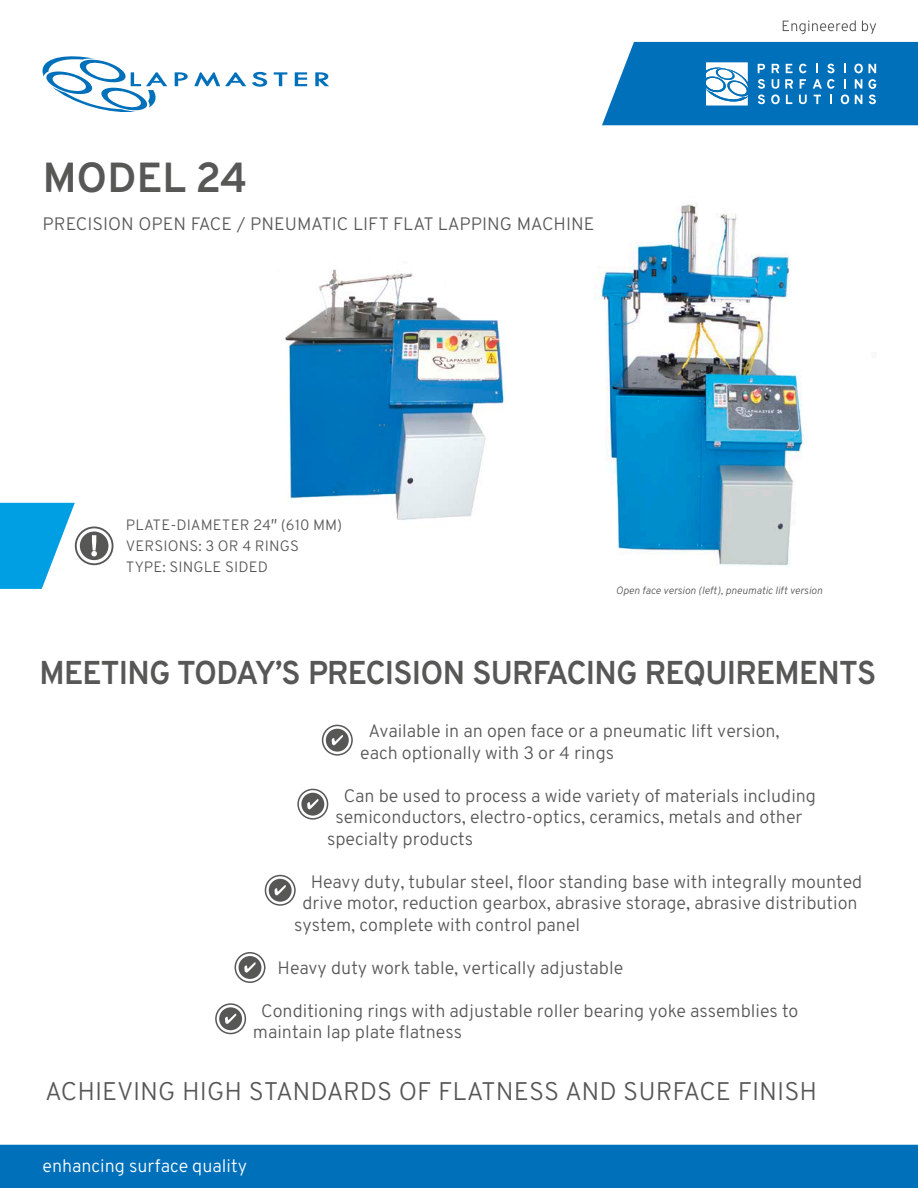
<style>
.page{position:relative;width:918px;height:1188px;background:#fff}
.page>*{position:absolute;margin:0;border:0;box-sizing:border-box;transform-origin:0 0}
.t1{font:700 42px "Overpass";color:#575756}
.t2{font:700 33px "Overpass";letter-spacing:-.025em;color:#575756;scale:.95 1}
.t3{font:300 25.5px "Overpass";color:#575756}
.t4{font:300 18px/21.6px "Overpass";color:#575756}
.t5{font:300 18px "Overpass";color:#fff}
.t6{font:300 15px/21px "Overpass";letter-spacing:.01em;color:#575756}
.t7{font:italic 300 10.5px "Overpass";color:#575756}
</style>
<div class="page">
<div style="left:0;top:1145px;width:918px;height:43px;background:#0070ba"></div>
<svg style="left:43px;top:56px;width:124px;height:56px"></svg>
<svg style="left:175px;top:72px;width:13px;height:14px"></svg>
<svg style="left:194px;top:72px;width:52px;height:14px"></svg>
<svg style="left:252px;top:72px;width:15px;height:15px"></svg>
<svg style="left:274px;top:72px;width:13px;height:14px"></svg>
<svg style="left:295px;top:72px;width:12px;height:14px"></svg>
<svg style="left:315px;top:72px;width:14px;height:14px"></svg>
<svg style="left:602px;top:42px;width:316px;height:83px;background:#2484c3"></svg>
<svg style="left:783px;top:20px;width:93px;height:14px"></svg>
<img style="left:285px;top:269px;width:221px;height:251px">
<img style="left:594px;top:204px;width:209px;height:362px">
<svg style="left:0;top:503px;width:75px;height:86px"></svg>
<svg style="left:75px;top:526px;width:39px;height:39px"></svg>
<svg style="left:78px;top:530px;width:32px;height:32px"></svg>
<div style="left:77px;top:528px;width:35px;height:35px;border:3px solid #fff;border-radius:50%"></div>
<svg style="left:91px;top:535px;width:6px;height:21px"></svg>
<svg style="left:235px;top:952px;width:30px;height:31px"></svg>
<div style="left:237px;top:955px;width:26px;height:25px;background:#575756;border-radius:50%"></div>
<div style="left:236px;top:954px;width:28px;height:27px;border:3px solid #fff;border-radius:50%"></div>
<svg style="left:244px;top:962px;width:12px;height:11px"></svg>
<svg style="left:265px;top:875px;width:31px;height:31px"></svg>
<div style="left:267px;top:878px;width:26px;height:25px;background:#575756;border-radius:50%"></div>
<div style="left:266px;top:876px;width:28px;height:28px;border:3px solid #fff;border-radius:50%"></div>
<svg style="left:275px;top:885px;width:11px;height:10px"></svg>
<svg style="left:215px;top:1003px;width:31px;height:31px"></svg>
<div style="left:218px;top:1006px;width:25px;height:26px;background:#575756;border-radius:50%"></div>
<div style="left:217px;top:1005px;width:28px;height:28px;border:3px solid #fff;border-radius:50%"></div>
<svg style="left:225px;top:1014px;width:11px;height:10px"></svg>
<svg style="left:322px;top:725px;width:31px;height:31px"></svg>
<div style="left:325px;top:727px;width:25px;height:26px;background:#575756;border-radius:50%"></div>
<div style="left:323px;top:726px;width:28px;height:28px;border:3px solid #fff;border-radius:50%"></div>
<svg style="left:332px;top:735px;width:11px;height:10px"></svg>
<svg style="left:297px;top:789px;width:31px;height:31px"></svg>
<svg style="left:300px;top:791px;width:26px;height:26px"></svg>
<div style="left:299px;top:790px;width:28px;height:28px;border:3px solid #fff;border-radius:50%"></div>
<svg style="left:307px;top:799px;width:11px;height:10px"></svg>
<h1 class="t1" style="left:43px;top:151px;width:207px">MODEL 24</h1>
<p class="t4" style="left:43px;top:213px;width:553px">PRECISION OPEN FACE / PNEUMATIC LIFT FLAT LAPPING MACHINE</p>
<p class="t6" style="left:126px;top:515px;width:218px">PLATE-DIAMETER 24″ (610 MM)<br>VERSIONS: 3 OR 4 RINGS<br>TYPE: SINGLE SIDED</p>
<p class="t7" style="left:616px;top:584px;width:208px">Open face version (left), pneumatic lift version</p>
<h2 class="t2" style="left:39px;top:652px;width:882px">MEETING TODAY’S PRECISION SURFACING REQUIREMENTS</h2>
<p class="t4" style="left:360px;top:720px;width:421px;text-indent:8px">Available in an open face or a pneumatic lift version, each optionally with 3 or 4 rings</p>
<p class="t4" style="left:344px;top:785px;width:474px">Can be used to process a wide variety of materials including</p>
<p class="t4" style="left:335px;top:806px;width:469px">semiconductors, electro-optics, ceramics, metals and other</p>
<p class="t4" style="left:327px;top:828px;width:148px">specialty products</p>
<p class="t4" style="left:311px;top:871px;width:553px">Heavy duty, tubular steel, floor standing base with integrally mounted</p>
<p class="t4" style="left:302px;top:892px;width:557px">drive motor, reduction gearbox, abrasive storage, abrasive distribution</p>
<p class="t4" style="left:294px;top:914px;width:288px">system, complete with control panel</p>
<p class="t4" style="left:278px;top:957px;width:347px">Heavy duty work table, vertically adjustable</p>
<p class="t4" style="left:253px;top:1000px;width:547px;text-indent:8px">Conditioning rings with adjustable roller bearing yoke assemblies to maintain lap plate flatness</p>
<h3 class="t3" style="left:45px;top:1076px;width:774px">ACHIEVING HIGH STANDARDS OF FLATNESS AND SURFACE FINISH</h3>
<p class="t5" style="left:43px;top:1155px;width:206px">enhancing surface quality</p>
</div>
